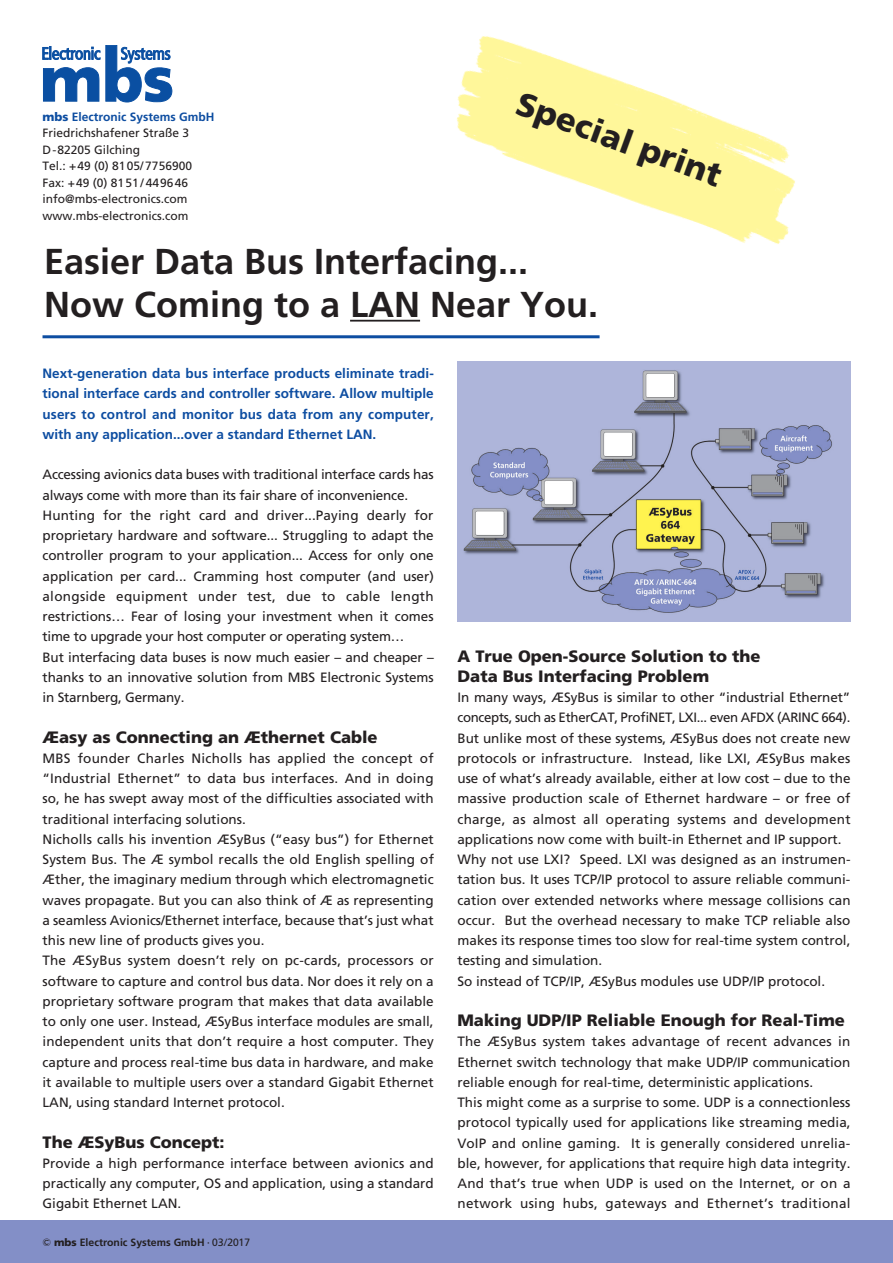
<style>
.page{position:relative;width:893px;height:1263px;background:#fff}
.page>*{position:absolute;margin:0;border:0;box-sizing:border-box;transform-origin:0 0}
.t1{font:700 36px/43.2px "Frutiger LT";color:#231f20}
.t2{font:900 33px "Frutiger LT";color:#231f20}
.t3{font:900 16.5px/20.2px "Frutiger";color:#231f20}
.t4{font:13.5px/20.2px "Frutiger";color:#231f20}
.t5{font:700 13.5px/20.2px "Frutiger LT";color:#0d4da1;text-align:justify}
.t6{font:12px/16.5px "Frutiger LT";color:#231f20}
.t7{font:700 10.5px "Frutiger";color:#231f20}
.s1{font-weight:900;color:#0d4da1}
.s2{font-weight:700;color:#0d4da1}
.s3{font-family:"Frutiger BQ";font-weight:400}
.s4{font-weight:900}
</style>
<div class="page">
<div style="left:0;top:1220px;width:893px;height:43px;background:#838fc7"></div>
<hr style="left:43px;top:335px;width:557px;height:3px;background:#0d4da1">
<svg style="left:43px;top:46px;width:57px;height:14px"></svg>
<svg style="left:106px;top:45px;width:66px;height:57px"></svg>
<svg style="left:43px;top:67px;width:56px;height:34px"></svg>
<img style="left:457px;top:362px;width:393px;height:259px">
<hr style="left:350px;top:320px;width:70px;height:2px;background:#231f20">
<img style="left:457px;top:36px;width:338px;height:208px">
<p class="t6" style="left:43px;top:108px;width:174px"><span class="s1">mbs</span> <span class="s2">Electronic Systems GmbH<br></span>Friedrichshafener Straße 3<br>D-82205 Gilching<br>Tel.: +49 (0) 8105/ 7756900<br>Fax: +49 (0) 8151/ 449646 info@mbs-electronics.com www.mbs-electronics.com</p>
<h2 class="t2" style="left:525px;top:83px;width:217px;rotate:20deg">Special print</h2>
<h1 class="t1" style="left:44px;top:240px;width:556px">Easier Data Bus Interfacing...<br>Now Coming to a LAN Near You.</h1>
<p class="t5" style="left:43px;top:363px;width:393px">Next-generation data bus interface products eliminate tradi&shy;tional interface cards and controller software. Allow multiple users to control and monitor bus data from any computer, with any application...over a standard Ethernet LAN.</p>
<p class="t4" style="left:43px;top:464px;width:393px">Accessing avionics data buses with traditional interface cards has always come with more than its fair share of inconvenience.<br>Hunting for the right card and driver...Paying dearly for proprietary hardware and software... Struggling to adapt the controller program to your application... Access for only one application per card... Cramming host computer (and user) alongside equipment under test, due to cable length restrictions… Fear of losing your investment when it comes time to upgrade your host computer or operating system…<br>But interfacing data buses is now much easier – and cheaper – thanks to an innovative solution from MBS Electronic Systems in Starnberg, Germany.</p>
<p class="t3" style="left:43px;top:726px;width:337px">Æasy as Connecting an Æthernet Cable</p>
<p class="t4" style="left:43px;top:748px;width:393px">MBS founder Charles Nicholls has applied the concept of “Industrial Ethernet” to data bus interfaces. And in doing so, he has swept away most of the difficulties associated with traditional interfacing solutions.<br>Nicholls calls his invention ÆSyBus (“easy bus”) for Ethernet System Bus. The Æ symbol recalls the old English spelling of Æther, the imaginary medium through which electromagnetic waves propagate. But you can also think of Æ as representing a seamless Avionics/Ethernet interface, because that’s just what this new line of products gives you.<br>The ÆSyBus system doesn’t rely on pc-cards, processors or software to capture and control bus data. Nor does it rely on a proprietary software program that makes that data available to only one user. Instead, ÆSyBus interface modules are small, independent units that don’t require a host computer. They capture and process real-time bus data in hardware, and make it available to multiple users over a standard Gigabit Ethernet LAN, using standard Internet protocol.</p>
<p class="t3" style="left:43px;top:1131px;width:184px">The ÆSyBus Concept:</p>
<p class="t4" style="left:43px;top:1153px;width:393px;text-align:justify">Provide a high performance interface between avionics and practically any computer, OS and application, using a standard Gigabit Ethernet LAN.</p>
<p class="t7" style="left:43px;top:1236px;width:209px"><span class="s3">©</span> <span class="s4">mbs</span> Electronic Systems GmbH <span class="s3">· 03/2017</span></p>
<p class="t3" style="left:457px;top:645px;width:305px">A True Open-Source Solution to the<br>Data Bus Interfacing Problem</p>
<p class="t4" style="left:457px;top:687px;width:395px">In many ways, ÆSyBus is similar to other “industrial Ethernet” concepts, such as EtherCAT, ProfiNET, LXI... even AFDX (ARINC 664).<br>But unlike most of these systems, ÆSyBus does not create new protocols or infrastructure. Instead, like LXI, ÆSyBus makes use of what’s already available, either at low cost – due to the massive production scale of Ethernet hardware – or free of charge, as almost all operating systems and development applications now come with built-in Ethernet and IP support.<br>Why not use LXI? Speed. LXI was designed as an instrumen&shy;tation bus. It uses TCP/IP protocol to assure reliable communi&shy;cation over extended networks where message collisions can occur. But the overhead necessary to make TCP reliable also makes its response times too slow for real-time system control, testing and simulation.<br>So instead of TCP/IP, ÆSyBus modules use UDP/IP protocol.</p>
<p class="t3" style="left:457px;top:1010px;width:389px">Making UDP/IP Reliable Enough for Real-Time</p>
<p class="t4" style="left:457px;top:1031px;width:395px">The ÆSyBus system takes advantage of recent advances in Ethernet switch technology that make UDP/IP communication reliable enough for real-time, deterministic applications.<br>This might come as a surprise to some. UDP is a connectionless protocol typically used for applications like streaming media, VoIP and online gaming. It is generally considered unrelia&shy;ble, however, for applications that require high data integrity.<br>And that’s true when UDP is used on the Internet, or on a network using hubs, gateways and Ethernet’s traditional</p>
</div>
